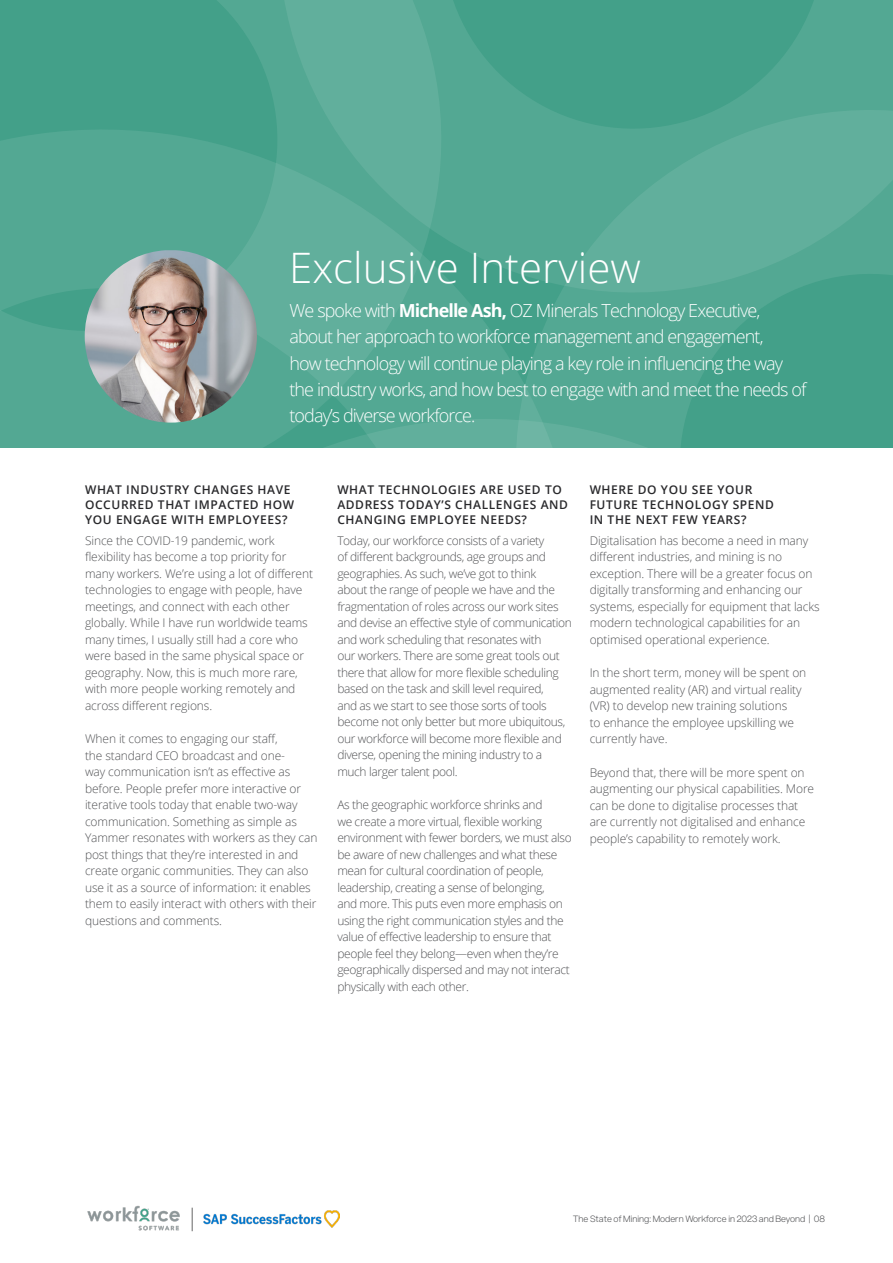
<style>
.page{position:relative;width:893px;height:1263px;background:#fff}
.page>*{position:absolute;margin:0;border:0;box-sizing:border-box;transform-origin:0 0}
.t1{font:300 42px "Open Sans";color:#fff}
.t2{font:300 18px/26.2px "Open Sans";letter-spacing:-.05em;color:#fff}
.t3{font:300 12px/16.5px "Open Sans";letter-spacing:-.01em;color:#525355}
.t4{font:300 12px/16.5px "Open Sans";letter-spacing:-.03em;color:#525355}
.t5{font:600 12px/15px "Open Sans";letter-spacing:.05em;color:#28282b}
.t6{font:300 9px "Acronym";color:#525355}
.s1{font-weight:700}
</style>
<div class="page">
<svg style="left:492px;top:0;width:401px;height:110px;background:#47a28c"></svg>
<svg style="left:492px;top:96px;width:128px;height:282px;background:#4ca48f"></svg>
<svg style="left:1px;top:0;width:491px;height:378px;background:#52a793"></svg>
<svg style="left:1px;top:378px;width:515px;height:70px;background:#53a893"></svg>
<svg style="left:516px;top:110px;width:377px;height:338px;background:#52a793"></svg>
<img style="left:87px;top:1205px;width:93px;height:26px">
<svg style="left:192px;top:1208px;width:1px;height:23px"></svg>
<img style="left:203px;top:1211px;width:136px;height:16px">
<img style="left:85px;top:250px;width:172px;height:173px;border-radius:85px">
<h1 class="t1" style="left:289px;top:239px;width:353px">Exclusive Interview</h1>
<p class="t2" style="left:289px;top:297px;width:519px">We spoke with <span class="s1">Michelle Ash,</span> OZ Minerals Technology Executive, about her approach to workforce management and engagement,<br>how technology will continue playing a key role in influencing the way the industry works, and how best to engage with and meet the needs of today’s diverse workforce.</p>
<p class="t5" style="left:85px;top:482px;width:211px">WHAT INDUSTRY CHANGES HAVE<br>OCCURRED THAT IMPACTED HOW<br>YOU ENGAGE WITH EMPLOYEES?</p>
<p class="t3" style="left:85px;top:532px;width:230px">Since the COVID-19 pandemic, work flexibility has become a top priority for many workers. We’re using a lot of different technologies to engage with people, have meetings, and connect with each other globally. While I have run worldwide teams many times, I usually still had a core who were based in the same physical space or geography. Now, this is much more rare, with more people working remotely and across different regions.</p>
<p class="t3" style="left:85px;top:730px;width:234px">When it comes to engaging our staff,<br>the standard CEO broadcast and one-<br>way communication isn’t as effective as before. People prefer more interactive or iterative tools today that enable two-way communication. Something as simple as Yammer resonates with workers as they can post things that they’re interested in and create organic communities. They can also use it as a source of information: it enables them to easily interact with others with their questions and comments.</p>
<p class="t5" style="left:337px;top:482px;width:232px">WHAT TECHNOLOGIES ARE USED TO<br>ADDRESS TODAY’S CHALLENGES AND<br>CHANGING EMPLOYEE NEEDS?</p>
<p class="t4" style="left:337px;top:532px;width:236px">Today, our workforce consists of a variety<br>of different backgrounds, age groups and geographies. As such, we’ve got to think<br>about the range of people we have and the fragmentation of roles across our work sites and devise an effective style of communication and work scheduling that resonates with<br>our workers. There are some great tools out there that allow for more flexible scheduling based on the task and skill level required,<br>and as we start to see those sorts of tools become not only better but more ubiquitous, our workforce will become more flexible and diverse, opening the mining industry to a much larger talent pool.</p>
<p class="t4" style="left:337px;top:796px;width:236px">As the geographic workforce shrinks and<br>we create a more virtual, flexible working environment with fewer borders, we must also be aware of new challenges and what these mean for cultural coordination of people, leadership, creating a sense of belonging,<br>and more. This puts even more emphasis on using the right communication styles and the value of effective leadership to ensure that people feel they belong—even when they’re geographically dispersed and may not interact physically with each other.</p>
<p class="t5" style="left:590px;top:482px;width:186px">WHERE DO YOU SEE YOUR<br>FUTURE TECHNOLOGY SPEND<br>IN THE NEXT FEW YEARS?</p>
<p class="t3" style="left:590px;top:532px;width:232px">Digitalisation has become a need in many different industries, and mining is no exception. There will be a greater focus on digitally transforming and enhancing our systems, especially for equipment that lacks modern technological capabilities for an optimised operational experience.</p>
<p class="t3" style="left:590px;top:664px;width:218px">In the short term, money will be spent on augmented reality (AR) and virtual reality (VR) to develop new training solutions<br>to enhance the employee upskilling we currently have.</p>
<p class="t3" style="left:590px;top:764px;width:226px">Beyond that, there will be more spent on augmenting our physical capabilities. More can be done to digitalise processes that are currently not digitalised and enhance people’s capability to remotely work.</p>
<p class="t6" style="left:573px;top:1212px;width:254px">The State of Mining: Modern Workforce in 2023 and Beyond | 08</p>
</div>
